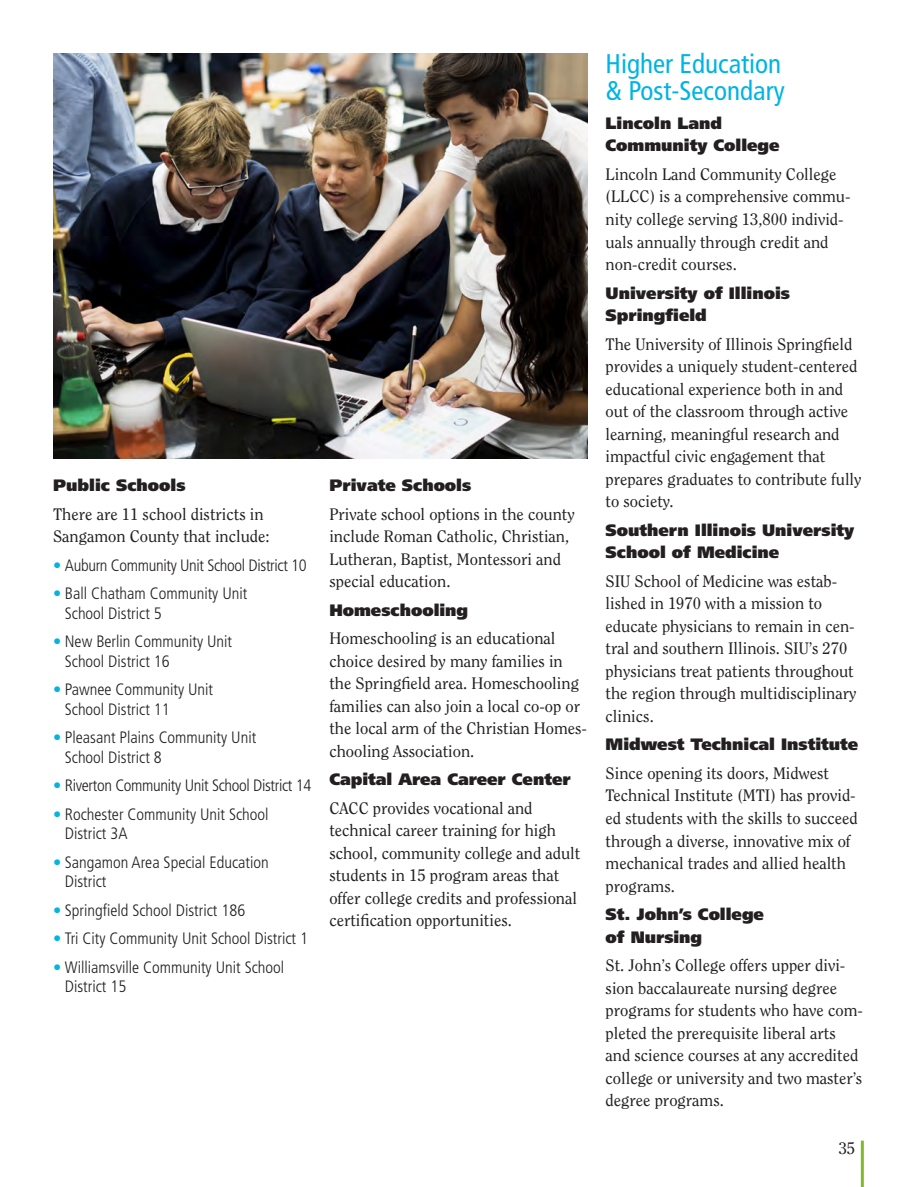
<style>
.page{position:relative;width:917px;height:1187px;background:#fff}
.page>*{position:absolute;margin:0;border:0;box-sizing:border-box;transform-origin:0 0}
.Attraction_Head{font:condensed 27px/27px "Frutiger LT Std";color:#00b4e3}
.t1{font:16.5px/22.5px "Clearface Std";color:#231f20}
.t2{font:300 condensed 16.5px/19.5px "Frutiger LT Std";color:#231f20}
.Attraction_Head-2{font:900 16.5px/22.5px "Frutiger LT Std";color:#231f20}
.t3{font:300 condensed 16.5px "Frutiger LT Std";letter-spacing:-.02em;color:#231f20}
.s1{font-family:"Clearface Std";font-weight:400;font-stretch:normal;color:#00b4e3}
</style>
<div class="page">
<hr style="left:860px;top:1140px;width:3px;height:46px;background:#82bb27">
<img style="left:53px;top:53px;width:534px;height:405px">
<p class="Attraction_Head-2" style="left:53px;top:474px;width:134px">Public Schools</p>
<p class="t1" style="left:53px;top:502px;width:218px">There are 11 school districts in<br>Sangamon County that include:</p>
<p class="t3" style="left:53px;top:555px;width:255px"><span class="s1">•</span> Auburn Community Unit School District 10</p>
<p class="t2" style="left:65px;top:584px;width:184px;text-indent:-12px"><span class="s1">•</span> Ball Chatham Community Unit<br>School District 5</p>
<p class="t2" style="left:65px;top:632px;width:169px;text-indent:-12px"><span class="s1">•</span> New Berlin Community Unit<br>School District 16</p>
<p class="t2" style="left:65px;top:680px;width:150px;text-indent:-12px"><span class="s1">•</span> Pawnee Community Unit<br>School District 11</p>
<p class="t2" style="left:65px;top:728px;width:193px;text-indent:-12px"><span class="s1">•</span> Pleasant Plains Community Unit<br>School District 8</p>
<p class="t3" style="left:53px;top:776px;width:259px"><span class="s1">•</span> Riverton Community Unit School District 14</p>
<p class="t2" style="left:65px;top:804px;width:205px;text-indent:-12px"><span class="s1">•</span> Rochester Community Unit School<br>District 3A</p>
<p class="t2" style="left:65px;top:852px;width:205px;text-indent:-12px"><span class="s1">•</span> Sangamon Area Special Education<br>District</p>
<p class="t2" style="left:53px;top:900px;width:193px"><span class="s1">•</span> Springfield School District 186</p>
<p class="t2" style="left:53px;top:929px;width:256px"><span class="s1">•</span> Tri City Community Unit School District 1</p>
<p class="t2" style="left:65px;top:957px;width:221px;text-indent:-12px"><span class="s1">•</span> Williamsville Community Unit School<br>District 15</p>
<p class="Attraction_Head-2" style="left:329px;top:474px;width:143px">Private Schools</p>
<p class="t1" style="left:329px;top:502px;width:247px">Private school options in the county include Roman Catholic, Christian,<br>Lutheran, Baptist, Montessori and special education.</p>
<p class="Attraction_Head-2" style="left:329px;top:598px;width:140px">Homeschooling</p>
<p class="t1" style="left:329px;top:627px;width:259px">Homeschooling is an educational choice desired by many families in the Springfield area. Homeschooling families can also join a local co-op or the local arm of the Christian Homes&shy;chooling Association.</p>
<p class="Attraction_Head-2" style="left:329px;top:768px;width:243px">Capital Area Career Center</p>
<p class="t1" style="left:329px;top:796px;width:252px">CACC provides vocational and technical career training for high school, community college and adult students in 15 program areas that offer college credits and professional certification opportunities.</p>
<p class="Attraction_Head" style="left:605px;top:51px;width:180px">Higher Education &amp; Post-Secondary</p>
<p class="Attraction_Head-2" style="left:605px;top:112px;width:175px">Lincoln Land<br>Community College</p>
<p class="t1" style="left:605px;top:163px;width:246px">Lincoln Land Community College (LLCC) is a comprehensive commu&shy;nity college serving 13,800 individ&shy;uals annually through credit and non-credit courses.</p>
<p class="Attraction_Head-2" style="left:605px;top:281px;width:186px">University of Illinois<br>Springfield</p>
<p class="t1" style="left:605px;top:332px;width:257px">The University of Illinois Springfield provides a uniquely student-centered educational experience both in and out of the classroom through active learning, meaningful research and impactful civic engagement that prepares graduates to contribute fully to society.</p>
<p class="Attraction_Head-2" style="left:605px;top:518px;width:250px">Southern Illinois University<br>School of Medicine</p>
<p class="t1" style="left:605px;top:569px;width:252px">SIU School of Medicine was estab&shy;lished in 1970 with a mission to educate physicians to remain in cen&shy;tral and southern Illinois. SIU’s 270 physicians treat patients throughout the region through multidisciplinary clinics.</p>
<p class="Attraction_Head-2" style="left:605px;top:733px;width:254px">Midwest Technical Institute</p>
<p class="t1" style="left:605px;top:761px;width:254px">Since opening its doors, Midwest<br>Technical Institute (MTI) has provid&shy;ed students with the skills to succeed through a diverse, innovative mix of mechanical trades and allied health programs.</p>
<p class="Attraction_Head-2" style="left:605px;top:902px;width:160px">St. John’s College of Nursing</p>
<p class="t1" style="left:605px;top:953px;width:259px">St. John’s College offers upper divi&shy;sion baccalaureate nursing degree programs for students who have com&shy;pleted the prerequisite liberal arts and science courses at any accredited college or university and two master’s degree programs.</p>
<p class="t1" style="left:838px;top:1136px;width:18px">35</p>
</div>
